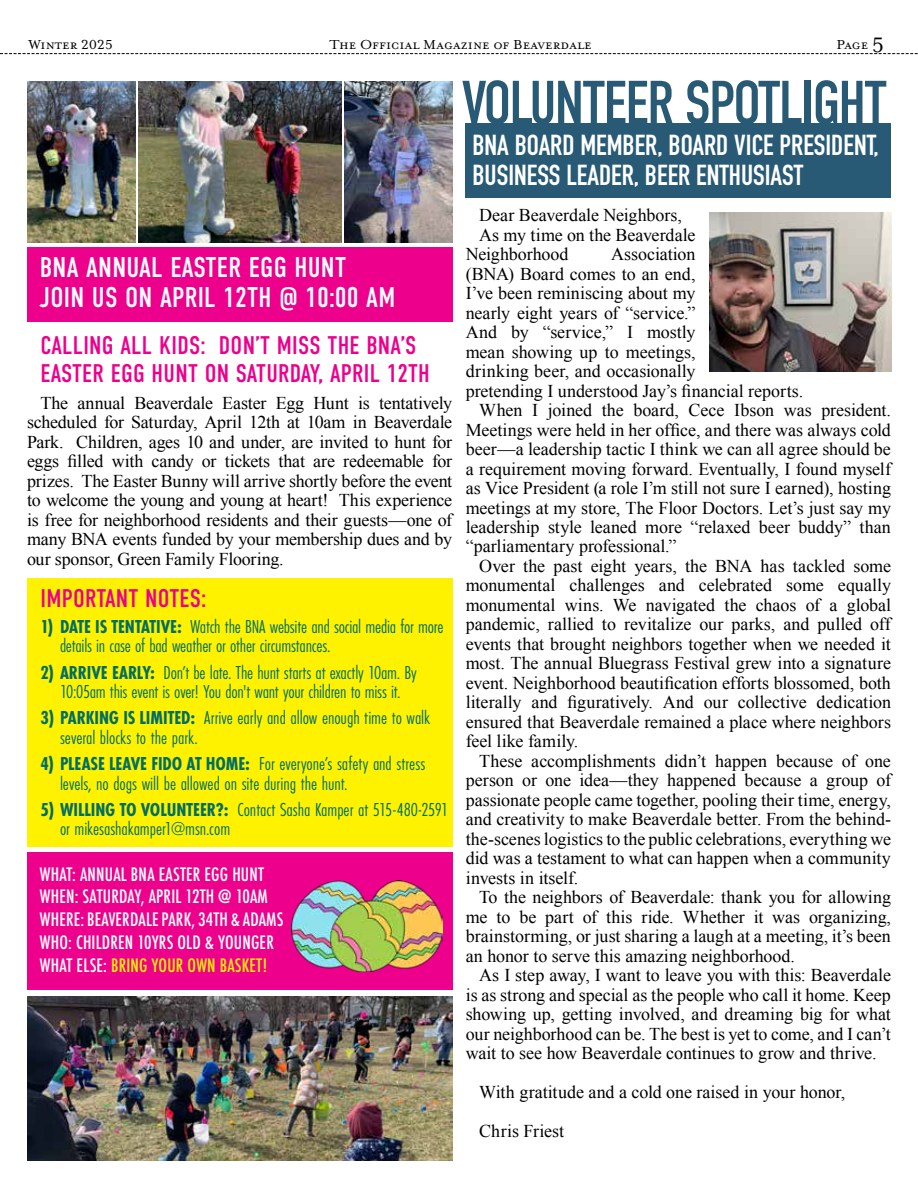
<style>
.page{position:relative;width:918px;height:1188px;background:#fff}
.page>*{position:absolute;margin:0;border:0;box-sizing:border-box;transform-origin:0 0}
.t1{font:61.5px "DIN Condensed";letter-spacing:-.04em;color:#285a75}
.t2{font:700 28.5px/30px "DIN Condensed";color:#fff}
.t3{font:28.5px/30px "DIN Condensed";letter-spacing:.01em;color:#fff}
.t4{font:25.5px/28.5px "DIN Condensed";letter-spacing:.01em;color:#ec008c}
.t5{font:19.5px/19.5px "Futura PT Cond";letter-spacing:-.005em;color:#006e63}
.t6{font:18px/19.5px "Times New Roman";letter-spacing:-.005em;color:#000}
.t7{font:500 condensed 18px/22.8px "Futura";letter-spacing:.01em;color:#fff}
.t8{font:15px "Mrs Eaves OT";color:#000;scale:1.05 1}
.s1{font-size:24px}
.s2{font-weight:700}
.s3{color:#fff200}
</style>
<div class="page">
<svg style="left:0;top:53px;width:918px;height:1px"></svg>
<div style="left:465px;top:124px;width:426px;height:74px;background:#285a75"></div>
<div style="left:27px;top:578px;width:425px;height:269px;background:#fff200"></div>
<img style="left:28px;top:81px;width:108px;height:162px">
<img style="left:139px;top:81px;width:202px;height:162px">
<img style="left:345px;top:81px;width:108px;height:162px">
<div style="left:28px;top:248px;width:425px;height:74px;background:#ec008c"></div>
<div style="left:27px;top:853px;width:425px;height:137px;background:#ec008c"></div>
<img style="left:292px;top:881px;width:151px;height:91px">
<img style="left:27px;top:996px;width:426px;height:165px">
<img style="left:709px;top:212px;width:182px;height:160px">
<p class="t8" style="left:28px;top:36px;width:82px">Winter 2025</p>
<p class="t8" style="left:329px;top:36px;width:251px">The Official Magazine of Beaverdale</p>
<p class="t8" style="left:836px;top:36px;width:47px">Page <span class="s1">5</span></p>
<h1 class="t1" style="left:462px;top:68px;width:427px">VOLUNTEER SPOTLIGHT</h1>
<h2 class="t3" style="left:40px;top:253px;width:357px">BNA ANNUAL EASTER EGG HUNT<br>JOIN US ON APRIL 12TH @ 10:00 AM</h2>
<h3 class="t4" style="left:41px;top:331px;width:391px">CALLING ALL KIDS: DON’T MISS THE BNA’S<br>EASTER EGG HUNT ON SATURDAY, APRIL 12TH</h3>
<p class="t6" style="left:27px;top:393px;width:427px;text-align:justify;text-indent:14px">The annual Beaverdale Easter Egg Hunt is tentatively scheduled for Saturday, April 12th at 10am in Beaverdale Park. Children, ages 10 and under, are invited to hunt for eggs filled with candy or tickets that are redeemable for prizes. The Easter Bunny will arrive shortly before the event to welcome the young and young at heart! This experience is free for neighborhood residents and their guests—one of many BNA events funded by your membership dues and by our sponsor, Green Family Flooring.</p>
<h3 class="t4" style="left:41px;top:584px;width:167px">IMPORTANT NOTES:</h3>
<p class="t5" style="left:60px;top:617px;width:385px;text-indent:-20px"><span class="s2">1) DATE IS TENTATIVE:</span> Watch the BNA website and social media for more details in case of bad weather or other circumstances.</p>
<p class="t5" style="left:40px;top:662px;width:378px;text-align:center"><span class="s2">2) ARRIVE EARLY:</span> Don’t be late. The hunt starts at exactly 10am. By<br>10:05am this event is over! You don't want your children to miss it.</p>
<p class="t5" style="left:60px;top:708px;width:372px;text-indent:-20px"><span class="s2">3) PARKING IS LIMITED:</span> Arrive early and allow enough time to walk several blocks to the park.</p>
<p class="t5" style="left:60px;top:754px;width:367px;text-indent:-20px"><span class="s2">4) PLEASE LEAVE FIDO AT HOME:</span> For everyone’s safety and stress levels, no dogs will be allowed on site during the hunt.</p>
<p class="t5" style="left:60px;top:800px;width:390px;text-indent:-20px"><span class="s2">5) WILLING TO VOLUNTEER?:</span> Contact Sasha Kamper at 515-480-2591 or mikesashakamper1@msn.com</p>
<p class="t7" style="left:40px;top:863px;width:245px">WHAT: ANNUAL BNA EASTER EGG HUNT WHEN: SATURDAY, APRIL 12TH @ 10AM WHERE: BEAVERDALE PARK, 34TH &amp; ADAMS WHO: CHILDREN 10YRS OLD &amp; YOUNGER WHAT ELSE: <span class="s3">BRING YOUR OWN BASKET!</span></p>
<h2 class="t2" style="left:472px;top:130px;width:408px">BNA BOARD MEMBER, BOARD VICE PRESIDENT,<br>BUSINESS LEADER, BEER ENTHUSIAST</h2>
<p class="t6" style="left:479px;top:205px;width:204px">Dear Beaverdale Neighbors,</p>
<p class="t6" style="left:479px;top:225px;width:218px">As my time on the Beaverdale</p>
<p class="t6" style="left:466px;top:244px;width:104px">Neighborhood</p>
<p class="t6" style="left:611px;top:244px;width:86px">Association</p>
<p class="t6" style="left:466px;top:264px;width:231px">(BNA) Board comes to an end,</p>
<p class="t6" style="left:466px;top:283px;width:231px">I’ve been reminiscing about my</p>
<p class="t6" style="left:466px;top:303px;width:231px">nearly eight years of “service.”</p>
<p class="t6" style="left:466px;top:322px;width:231px">And by “service,” I mostly</p>
<p class="t6" style="left:466px;top:342px;width:231px">mean showing up to meetings,</p>
<p class="t6" style="left:466px;top:361px;width:231px">drinking beer, and occasionally</p>
<p class="t6" style="left:466px;top:380px;width:339px">pretending I understood Jay’s financial reports.</p>
<p class="t6" style="left:479px;top:400px;width:413px">When I joined the board, Cece Ibson was president.</p>
<p class="t6" style="left:466px;top:419px;width:427px">Meetings were held in her office, and there was always cold</p>
<p class="t6" style="left:466px;top:439px;width:427px">beer—a leadership tactic I think we can all agree should be</p>
<p class="t6" style="left:466px;top:458px;width:427px">a requirement moving forward. Eventually, I found myself</p>
<p class="t6" style="left:466px;top:478px;width:427px">as Vice President (a role I’m still not sure I earned), hosting</p>
<p class="t6" style="left:466px;top:497px;width:427px">meetings at my store, The Floor Doctors. Let’s just say my</p>
<p class="t6" style="left:466px;top:517px;width:427px">leadership style leaned more “relaxed beer buddy” than</p>
<p class="t6" style="left:466px;top:536px;width:212px">“parliamentary professional.”</p>
<p class="t6" style="left:479px;top:556px;width:413px">Over the past eight years, the BNA has tackled some</p>
<p class="t6" style="left:466px;top:575px;width:427px">monumental challenges and celebrated some equally</p>
<p class="t6" style="left:466px;top:595px;width:427px">monumental wins. We navigated the chaos of a global</p>
<p class="t6" style="left:466px;top:614px;width:427px">pandemic, rallied to revitalize our parks, and pulled off</p>
<p class="t6" style="left:466px;top:634px;width:427px">events that brought neighbors together when we needed it</p>
<p class="t6" style="left:466px;top:653px;width:427px">most. The annual Bluegrass Festival grew into a signature</p>
<p class="t6" style="left:466px;top:673px;width:427px">event. Neighborhood beautification efforts blossomed, both</p>
<p class="t6" style="left:466px;top:692px;width:427px">literally and figuratively. And our collective dedication</p>
<p class="t6" style="left:466px;top:712px;width:427px">ensured that Beaverdale remained a place where neighbors</p>
<p class="t6" style="left:466px;top:731px;width:114px">feel like family.</p>
<p class="t6" style="left:479px;top:751px;width:413px">These accomplishments didn’t happen because of one</p>
<p class="t6" style="left:466px;top:770px;width:427px">person or one idea—they happened because a group of</p>
<p class="t6" style="left:466px;top:790px;width:427px">passionate people came together, pooling their time, energy,</p>
<p class="t6" style="left:466px;top:809px;width:427px">and creativity to make Beaverdale better. From the behind-</p>
<p class="t6" style="left:466px;top:829px;width:427px">the-scenes logistics to the public celebrations, everything we</p>
<p class="t6" style="left:466px;top:848px;width:427px">did was a testament to what can happen when a community</p>
<p class="t6" style="left:466px;top:868px;width:114px">invests in itself.</p>
<p class="t6" style="left:479px;top:887px;width:413px">To the neighbors of Beaverdale: thank you for allowing</p>
<p class="t6" style="left:466px;top:907px;width:427px">me to be part of this ride. Whether it was organizing,</p>
<p class="t6" style="left:466px;top:926px;width:427px">brainstorming, or just sharing a laugh at a meeting, it’s been</p>
<p class="t6" style="left:466px;top:946px;width:331px">an honor to serve this amazing neighborhood.</p>
<p class="t6" style="left:479px;top:965px;width:413px">As I step away, I want to leave you with this: Beaverdale</p>
<p class="t6" style="left:466px;top:985px;width:427px">is as strong and special as the people who call it home. Keep</p>
<p class="t6" style="left:466px;top:1004px;width:427px">showing up, getting involved, and dreaming big for what</p>
<p class="t6" style="left:466px;top:1024px;width:427px">our neighborhood can be. The best is yet to come, and I can’t</p>
<p class="t6" style="left:466px;top:1043px;width:412px">wait to see how Beaverdale continues to grow and thrive.</p>
<p class="t6" style="left:479px;top:1073px;width:367px;line-height:39px">With gratitude and a cold one raised in your honor,<br>Chris Friest</p>
</div>
